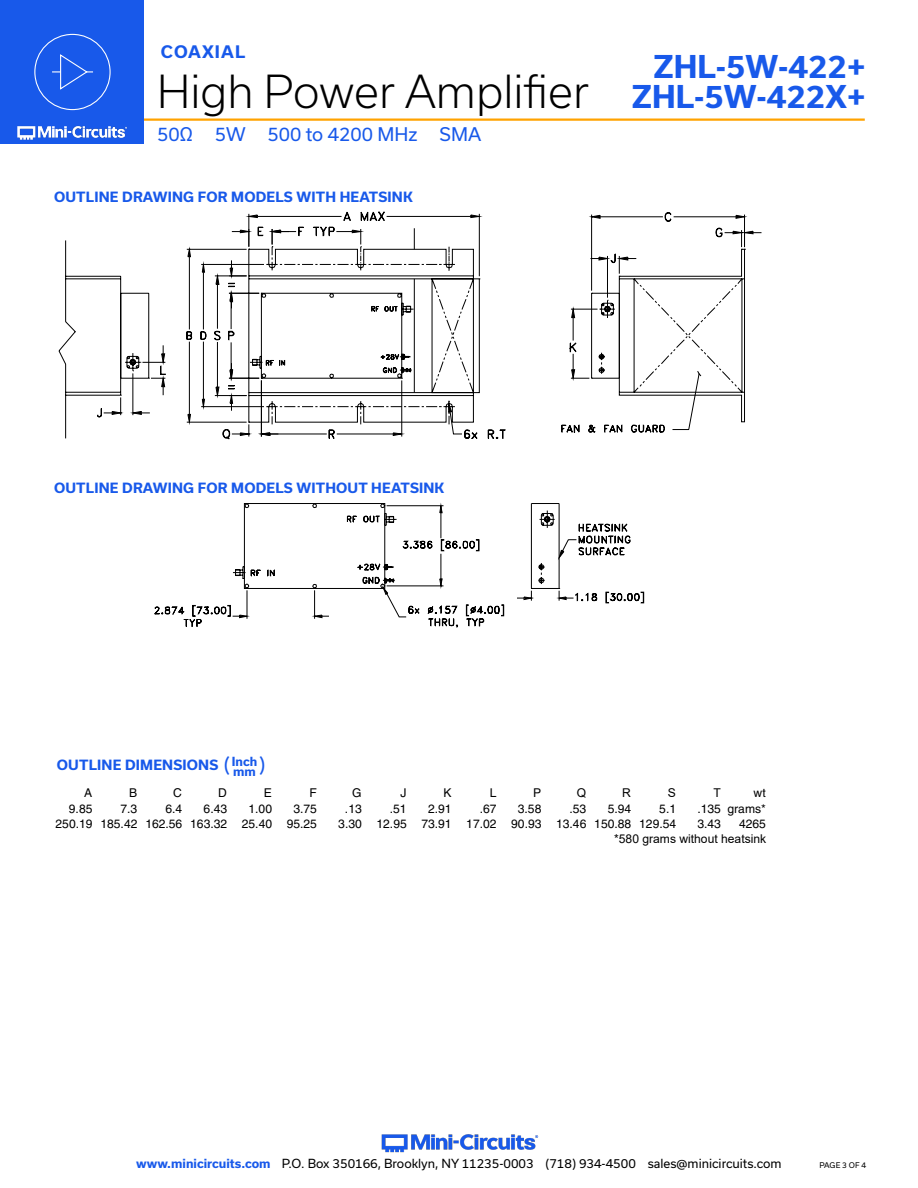
<style>
.page{position:relative;width:918px;height:1188px;background:#fff}
.page>*{position:absolute;margin:0;border:0;box-sizing:border-box;transform-origin:0 0}
.t1{font:300 43.5px "Usual";color:#000}
.t2{font:700 30px "Usual";color:#1859ea}
.Blue_Headers{font:19.5px "Usual";color:#1859ea}
.t3{font:18px "Usual";color:#1859ea}
.t4{font:700 16.5px "Usual";letter-spacing:.065em;color:#1859ea}
.Blue_Headers-2{font:700 13.5px "Usual";letter-spacing:.015em;color:#1859ea}
.t5{font:12.15px "Helvetica";color:#000}
.t6{font:12.15px/15.3px "Arial";color:#000;text-align:right}
.t7{font:12px "Usual";color:#000}
.Blue_Headers-3{font:700 12px "Usual";color:#1859ea}
.t8{font:7.5px "Usual";color:#000}
.s1{font-weight:700;font-size:30px;color:#1859ea}
.s2{font-family:"Helvetica"}
.s3{font-weight:700;color:#1859ea}
</style>
<div class="page">
<img style="left:381px;top:1134px;width:158px;height:19px">
<hr style="left:112px;top:118px;width:753px;height:3px;background:#ffa300">
<div style="left:0;top:0;width:144px;height:144px;background:#1859ea"></div>
<img style="left:17px;top:120px;width:128px;height:20px">
<div style="left:34px;top:34px;width:77px;height:76px;border:1px solid #fff;border-radius:50%"></div>
<svg style="left:52px;top:54px;width:41px;height:36px"></svg>
<svg style="left:58px;top:240px;width:39px;height:199px"></svg>
<svg style="left:154px;top:590px;width:175px;height:37px"></svg>
<svg style="left:233px;top:503px;width:114px;height:86px"></svg>
<svg style="left:97px;top:213px;width:665px;height:227px"></svg>
<svg style="left:186px;top:246px;width:228px;height:177px"></svg>
<svg style="left:347px;top:503px;width:297px;height:125px"></svg>
<svg style="left:414px;top:228px;width:288px;height:332px"></svg>
<h3 class="t4" style="left:161px;top:42px;width:86px">COAXIAL</h3>
<h2 class="t2" style="left:654px;top:49px;width:213px">ZHL-5W-422+</h2>
<h1 class="t1" style="left:157px;top:66px;width:710px">High Power Amplifier <span class="s1">ZHL-5W-422X+</span></h1>
<h3 class="t3" style="left:157px;top:124px;width:326px">50Ω 5W 500 to 4200 MHz SMA</h3>
<p class="Blue_Headers-2" style="left:54px;top:190px;width:360px">OUTLINE DRAWING FOR MODELS WITH HEATSINK</p>
<p class="Blue_Headers-2" style="left:54px;top:480px;width:392px">OUTLINE DRAWING FOR MODELS WITHOUT HEATSINK</p>
<p class="Blue_Headers-2" style="left:57px;top:757px;width:163px">OUTLINE DIMENSIONS</p>
<p class="Blue_Headers" style="left:224px;top:754px;width:8px">(</p>
<p class="Blue_Headers-3" style="left:232px;top:754px;width:27px">Inch</p>
<p class="Blue_Headers" style="left:259px;top:754px;width:8px">)</p>
<p class="Blue_Headers-3" style="left:233px;top:765px;width:24px">mm</p>
<p class="t5" style="left:84px;top:786px;width:10px">A</p>
<p class="t5" style="left:129px;top:786px;width:10px">B</p>
<p class="t5" style="left:173px;top:786px;width:10px">C</p>
<p class="t5" style="left:218px;top:786px;width:10px">D</p>
<p class="t5" style="left:264px;top:786px;width:10px">E</p>
<p class="t5" style="left:309px;top:786px;width:9px">F</p>
<p class="t5" style="left:352px;top:786px;width:11px">G</p>
<p class="t5" style="left:401px;top:786px;width:8px">J</p>
<p class="t5" style="left:443px;top:786px;width:10px">K</p>
<p class="t5" style="left:490px;top:786px;width:8px">L</p>
<p class="t5" style="left:533px;top:786px;width:10px">P</p>
<p class="t6" style="left:577px;top:785px;width:11px">Q</p>
<p class="t6" style="left:622px;top:785px;width:10px">R</p>
<p class="t6" style="left:668px;top:785px;width:10px">S</p>
<p class="t6" style="left:713px;top:785px;width:9px">T</p>
<p class="t5" style="left:754px;top:786px;width:14px">wt</p>
<p class="t5" style="left:69px;top:801px;width:25px">9.85</p>
<p class="t5" style="left:120px;top:801px;width:18px">7.3</p>
<p class="t5" style="left:165px;top:801px;width:18px">6.4</p>
<p class="t5" style="left:204px;top:801px;width:25px">6.43</p>
<p class="t5" style="left:249px;top:801px;width:25px">1.00</p>
<p class="t5" style="left:293px;top:801px;width:25px">3.75</p>
<p class="t5" style="left:345px;top:801px;width:18px">.13</p>
<p class="t5" style="left:390px;top:801px;width:18px">.51</p>
<p class="t5" style="left:428px;top:801px;width:25px">2.91</p>
<p class="t5" style="left:480px;top:801px;width:18px">.67</p>
<p class="t5" style="left:518px;top:801px;width:25px">3.58</p>
<p class="t5" style="left:569px;top:801px;width:18px">.53</p>
<p class="t5" style="left:608px;top:801px;width:25px">5.94</p>
<p class="t5" style="left:659px;top:801px;width:18px">5.1</p>
<p class="t5" style="left:697px;top:801px;width:70px">.135 grams*</p>
<p class="t5" style="left:56px;top:816px;width:263px">250.19 185.42 162.56 163.32 25.40 95.25</p>
<p class="t5" style="left:338px;top:816px;width:339px">3.30 12.95 73.91 17.02 90.93 13.46 150.88 129.54</p>
<p class="t5" style="left:697px;top:816px;width:25px">3.43</p>
<p class="t6" style="left:614px;top:816px;width:154px"><span class="s2">4265<br></span>*580 grams without heatsink</p>
<p class="t7" style="left:136px;top:1157px;width:647px"><span class="s3">www.minicircuits.com</span> P.O. Box 350166, Brooklyn, NY 11235-0003 (718) 934-4500 sales@minicircuits.com</p>
<p class="t8" style="left:819px;top:1161px;width:48px">PAGE 3 OF 4</p>
</div>
